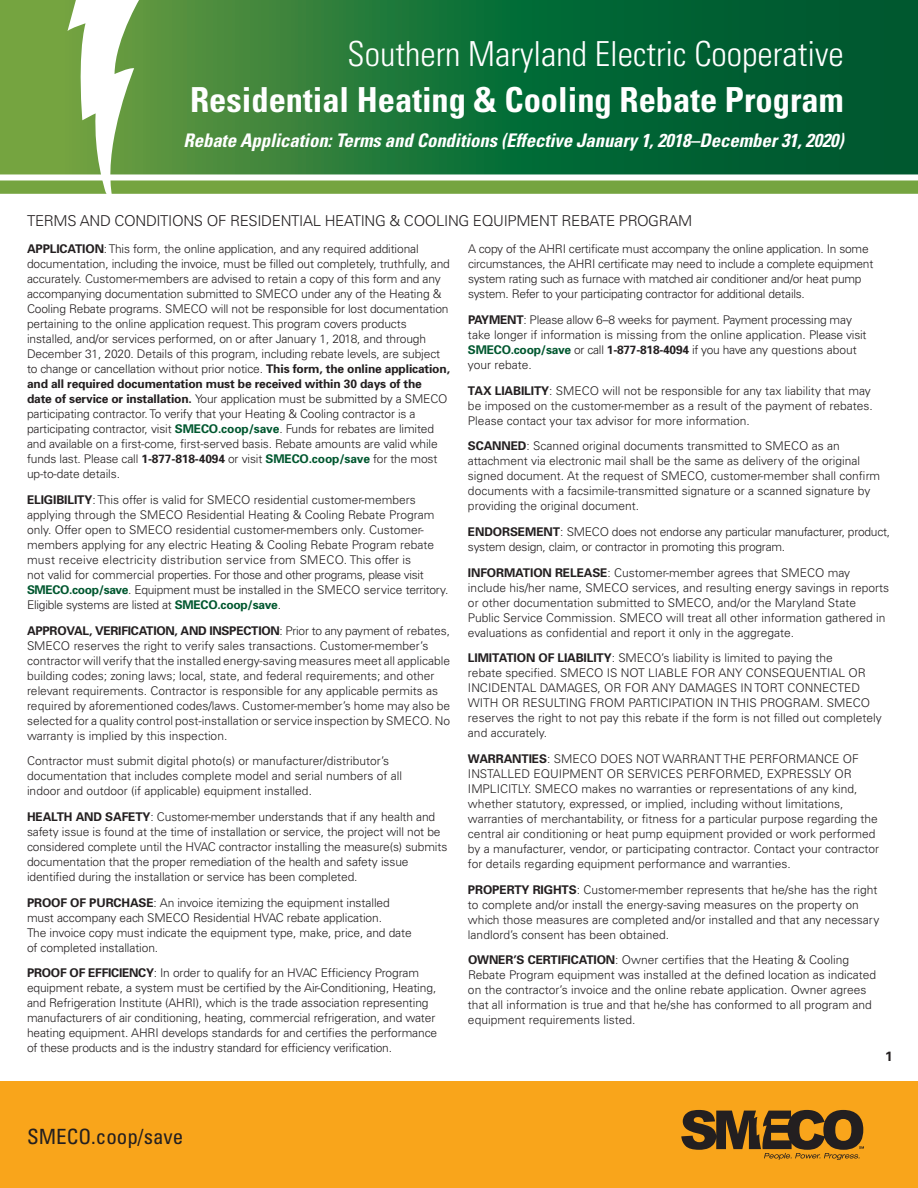
<style>
.page{position:relative;width:918px;height:1188px;background:#fff}
.page>*{position:absolute;margin:0;border:0;box-sizing:border-box;transform-origin:0 0}
.t1{font:700 condensed 34.5px/46.5px "Univers";color:#fff;text-align:right}
.t2{font:condensed 21px "Univers";color:#231f20}
.t3{font:italic 700 condensed 18.75px "Univers";letter-spacing:-.005em;color:#fff}
.t4{font:300 15px "Univers";letter-spacing:-.02em;color:#231f20}
.t5{font:700 13.5px "Univers";color:#231f20}
.t6{font:300 12px/15px "Univers";color:#231f20}
.t7{font:300 12px/15px "Univers";letter-spacing:-.02em;color:#231f20}
.s1{font-weight:300}
.s2{font-weight:700}
.s3{font-weight:700;color:#00572f}
</style>
<div class="page">
<svg style="left:0;top:0;width:918px;height:194px;background:#368145"></svg>
<div style="left:0;top:1082px;width:918px;height:106px;background:#f9a51b"></div>
<svg style="left:681px;top:1110px;width:183px;height:50px"></svg>
<h1 class="t1" style="left:190px;top:30px;width:655px"><span class="s1">Southern Maryland Electric Cooperative<br></span>Residential Heating &amp; Cooling Rebate Program</h1>
<p class="t3" style="left:183px;top:128px;width:662px">Rebate Application: Terms and Conditions (Effective January 1, 2018–December 31, 2020)</p>
<h2 class="t4" style="left:27px;top:212px;width:667px">TERMS AND CONDITIONS OF RESIDENTIAL HEATING &amp; COOLING EQUIPMENT REBATE PROGRAM</h2>
<p class="t6" style="left:27px;top:241px;width:425px"><span class="s2">APPLICATION</span>: This form, the online application, and any required additional documentation, including the invoice, must be filled out completely, truthfully, and accurately. Customer-members are advised to retain a copy of this form and any accompanying documentation submitted to SMECO under any of the Heating &amp; Cooling Rebate programs. SMECO will not be responsible for lost documentation pertaining to the online application request. This program covers products installed, and/or services performed, on or after January 1, 2018, and through December 31, 2020. Details of this program, including rebate levels, are subject to change or cancellation without prior notice. <span class="s2">This form, the online application, and all required documentation must be received within 30 days of the<br>date of service or installation.</span> Your application must be submitted by a SMECO participating contractor. To verify that your Heating &amp; Cooling contractor is a participating contractor, visit <span class="s3">SMECO.coop/save</span>. Funds for rebates are limited and available on a first-come, first-served basis. Rebate amounts are valid while funds last. Please call <span class="s2">1-877-818-4094</span> or visit <span class="s3">SMECO.coop/save</span> for the most up-to-date details.</p>
<p class="t6" style="left:27px;top:492px;width:423px"><span class="s2">ELIGIBILITY</span>: This offer is valid for SMECO residential customer-members applying through the SMECO Residential Heating &amp; Cooling Rebate Program only. Offer open to SMECO residential customer-members only. Customer&shy;members applying for any electric Heating &amp; Cooling Rebate Program rebate must receive electricity distribution service from SMECO. This offer is<br>not valid for commercial properties. For those and other programs, please visit <span class="s3">SMECO.coop/save</span>. Equipment must be installed in the SMECO service territory.<br>Eligible systems are listed at <span class="s3">SMECO.coop/save</span>.</p>
<p class="t6" style="left:27px;top:623px;width:425px"><span class="s2">APPROVAL, VERIFICATION, AND INSPECTION</span>: Prior to any payment of rebates, SMECO reserves the right to verify sales transactions. Customer-member’s contractor will verify that the installed energy-saving measures meet all applicable building codes; zoning laws; local, state, and federal requirements; and other relevant requirements. Contractor is responsible for any applicable permits as required by aforementioned codes/laws. Customer-member’s home may also be selected for a quality control post-installation or service inspection by SMECO. No warranty is implied by this inspection.</p>
<p class="t6" style="left:27px;top:753px;width:377px">Contractor must submit digital photo(s) or manufacturer/distributor’s documentation that includes complete model and serial numbers of all indoor and outdoor (if applicable) equipment installed.</p>
<p class="t6" style="left:27px;top:809px;width:422px"><span class="s2">HEALTH AND SAFETY</span>: Customer-member understands that if any health and safety issue is found at the time of installation or service, the project will not be considered complete until the HVAC contractor installing the measure(s) submits documentation that the proper remediation of the health and safety issue identified during the installation or service has been completed.</p>
<p class="t6" style="left:27px;top:895px;width:386px"><span class="s2">PROOF OF PURCHASE</span>: An invoice itemizing the equipment installed must accompany each SMECO Residential HVAC rebate application.<br>The invoice copy must indicate the equipment type, make, price, and date of completed installation.</p>
<p class="t6" style="left:27px;top:965px;width:412px"><span class="s2">PROOF OF EFFICIENCY</span>: In order to qualify for an HVAC Efficiency Program equipment rebate, a system must be certified by the Air-Conditioning, Heating, and Refrigeration Institute (AHRI), which is the trade association representing manufacturers of air conditioning, heating, commercial refrigeration, and water heating equipment. AHRI develops standards for and certifies the performance of these products and is the industry standard for efficiency verification.</p>
<p class="t7" style="left:468px;top:241px;width:407px">A copy of the AHRI certificate must accompany the online application. In some circumstances, the AHRI certificate may need to include a complete equipment system rating such as furnace with matched air conditioner and/or heat pump system. Refer to your participating contractor for additional details.</p>
<p class="t6" style="left:468px;top:312px;width:400px"><span class="s2">PAYMENT</span>: Please allow 6–8 weeks for payment. Payment processing may take longer if information is missing from the online application. Please visit <span class="s3">SMECO.coop/save</span> or call <span class="s2">1-877-818-4094</span> if you have any questions about your rebate.</p>
<p class="t6" style="left:468px;top:383px;width:406px"><span class="s2">TAX LIABILITY</span>: SMECO will not be responsible for any tax liability that may be imposed on the customer-member as a result of the payment of rebates.<br>Please contact your tax advisor for more information.</p>
<p class="t6" style="left:468px;top:438px;width:414px"><span class="s2">SCANNED</span>: Scanned original documents transmitted to SMECO as an attachment via electronic mail shall be the same as delivery of the original signed document. At the request of SMECO, customer-member shall confirm documents with a facsimile-transmitted signature or a scanned signature by providing the original document.</p>
<p class="t7" style="left:468px;top:524px;width:424px"><span class="s2">ENDORSEMENT</span>: SMECO does not endorse any particular manufacturer, product, system design, claim, or contractor in promoting this program.</p>
<p class="t6" style="left:468px;top:565px;width:423px"><span class="s2">INFORMATION RELEASE</span>: Customer-member agrees that SMECO may include his/her name, SMECO services, and resulting energy savings in reports or other documentation submitted to SMECO, and/or the Maryland State Public Service Commission. SMECO will treat all other information gathered in evaluations as confidential and report it only in the aggregate.</p>
<p class="t6" style="left:468px;top:650px;width:415px"><span class="s2">LIMITATION OF LIABILITY</span>: SMECO’s liability is limited to paying the<br>rebate specified. SMECO IS NOT LIABLE FOR ANY CONSEQUENTIAL OR INCIDENTAL DAMAGES, OR FOR ANY DAMAGES IN TORT CONNECTED WITH OR RESULTING FROM PARTICIPATION IN THIS PROGRAM. SMECO reserves the right to not pay this rebate if the form is not filled out completely and accurately.</p>
<p class="t6" style="left:468px;top:751px;width:413px"><span class="s2">WARRANTIES</span>: SMECO DOES NOT WARRANT THE PERFORMANCE OF INSTALLED EQUIPMENT OR SERVICES PERFORMED, EXPRESSLY OR IMPLICITLY. SMECO makes no warranties or representations of any kind, whether statutory, expressed, or implied, including without limitations, warranties of merchantability, or fitness for a particular purpose regarding the central air conditioning or heat pump equipment provided or work performed by a manufacturer, vendor, or participating contractor. Contact your contractor for details regarding equipment performance and warranties.</p>
<p class="t6" style="left:468px;top:882px;width:413px"><span class="s2">PROPERTY RIGHTS</span>: Customer-member represents that he/she has the right to complete and/or install the energy-saving measures on the property on which those measures are completed and/or installed and that any necessary landlord’s consent has been obtained.</p>
<p class="t6" style="left:468px;top:952px;width:410px"><span class="s2">OWNER’S CERTIFICATION</span>: Owner certifies that the Heating &amp; Cooling Rebate Program equipment was installed at the defined location as indicated on the contractor’s invoice and the online rebate application. Owner agrees that all information is true and that he/she has conformed to all program and equipment requirements listed.</p>
<p class="t5" style="left:885px;top:1047px;width:9px">1</p>
<h2 class="t2" style="left:27px;top:1124px;width:158px">SMECO.coop/save</h2>
</div>
